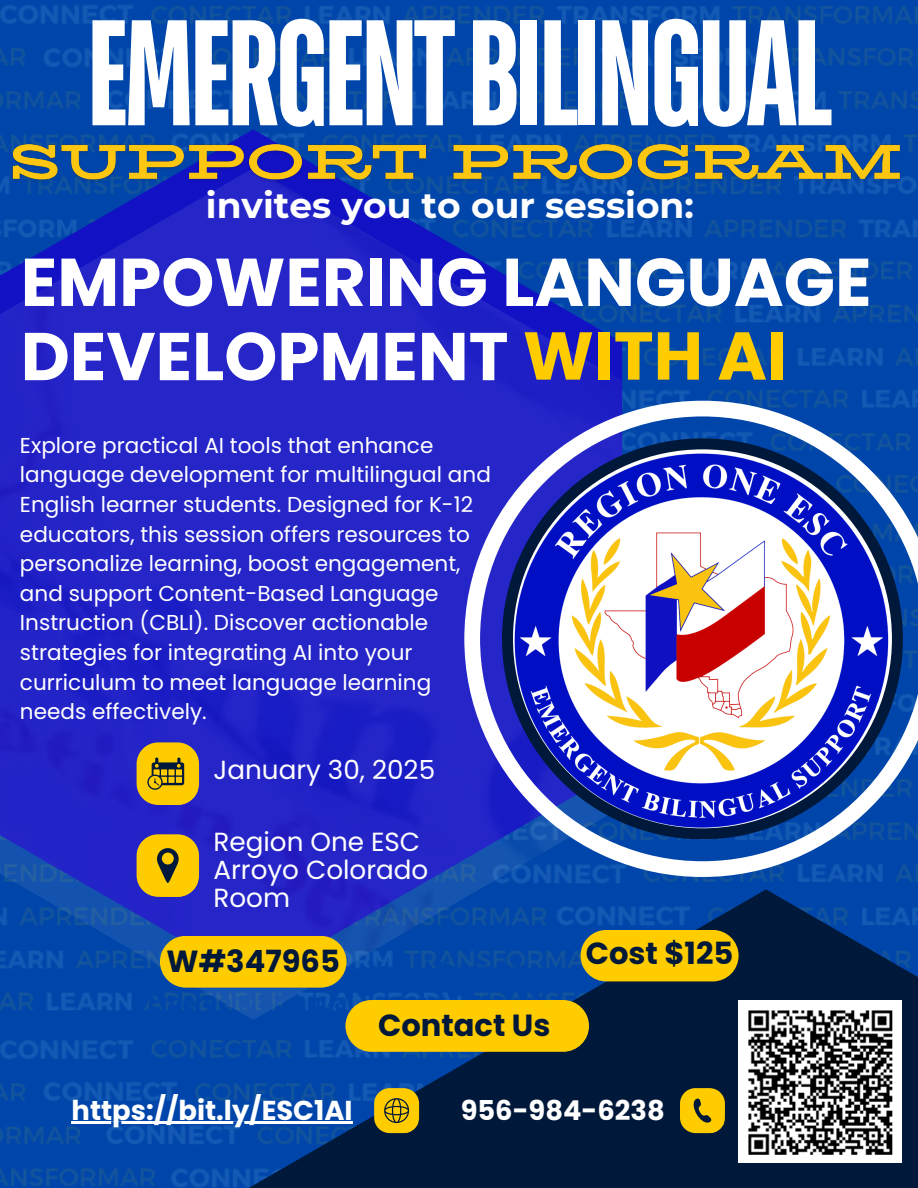
<style>
.page{position:relative;width:918px;height:1188px;background:#fff}
.page>*{position:absolute;margin:0;border:0;box-sizing:border-box;transform-origin:0 0}
.t1{font:700 150px "TT Bluescreens";letter-spacing:-.03em;color:#fff}
.t2{font:700 67.5px/74.2px "Poppins";color:#fff}
.t3{font:700 36px "Montserrat";color:#fff}
.t4{font:700 30.6px "Poppins";color:#001839}
.t5{font:700 27.3px "Poppins";color:#fff}
.t6{font:26.25px/28px "Poppins";color:#fff}
.t7{font:21.6px/29.5px "Poppins";color:#fff}
.s1{color:#fc0}
</style>
<div class="page">
<img style="left:0;top:0;width:918px;height:1188px">
<img style="left:0;top:168px;width:622px;height:852px">
<svg style="left:232px;top:889px;width:686px;height:299px;background:#042e6f"></svg>
<svg style="left:464px;top:401px;width:454px;height:476px"></svg>
<div style="left:502px;top:438px;width:401px;height:401px;background:#001839;border-radius:50%"></div>
<img style="left:513px;top:449px;width:379px;height:379px;border-radius:50%">
<div style="left:137px;top:742px;width:62px;height:63px;background:#fc0;border-radius:21px"></div>
<svg style="left:147px;top:758px;width:51px;height:47px"></svg>
<div style="left:137px;top:834px;width:62px;height:63px;background:#fc0;border-radius:21px"></div>
<svg style="left:157px;top:848px;width:41px;height:49px"></svg>
<div style="left:345px;top:1000px;width:244px;height:52px;background:#fc0;border-radius:26px"></div>
<div style="left:374px;top:1088px;width:45px;height:45px;background:#fc0;border-radius:15px"></div>
<svg style="left:384px;top:1098px;width:34px;height:35px"></svg>
<div style="left:680px;top:1088px;width:45px;height:45px;background:#fc0;border-radius:15px"></div>
<svg style="left:690px;top:1097px;width:34px;height:36px"></svg>
<hr style="left:72px;top:1122px;width:281px;height:2px;background:#fff">
<div style="left:160px;top:936px;width:187px;height:52px;background:#fc0;border-radius:26px"></div>
<div style="left:581px;top:930px;width:158px;height:51px;background:#fc0;border-radius:26px"></div>
<img style="left:739px;top:1000px;width:163px;height:162px">
<img style="left:5px;top:124px;width:903px;height:76px">
<h6 class="t1" style="left:86px;top:2px;width:747px">EMERGENTBILINGUAL</h6>
<h6 class="t3" style="left:206px;top:183px;width:490px">invites you to our session:</h6>
<h2 class="t2" style="left:21px;top:245px;width:852px">EMPOWERING LANGUAGE<br>DEVELOPMENT <span class="s1">WITH AI</span></h2>
<p class="t7" style="left:20px;top:430px;width:472px">Explore practical AI tools that enhance language development for multilingual and English learner students. Designed for K-12 educators, this session offers resources to personalize learning, boost engagement, and support Content-Based Language Instruction (CBLI). Discover actionable strategies for integrating AI into your curriculum to meet language learning needs effectively.</p>
<p class="t6" style="left:214px;top:756px;width:223px">January 30, 2025</p>
<p class="t6" style="left:214px;top:828px;width:208px">Region One ESC</p>
<p class="t6" style="left:214px;top:856px;width:216px">Arroyo Colorado<br>Room</p>
<h5 class="t4" style="left:167px;top:940px;width:175px">W#347965</h5>
<p class="t4" style="left:378px;top:1004px;width:174px">Contact Us</p>
<p class="t4" style="left:586px;top:932px;width:149px">Cost $125</p>
<p class="t5" style="left:72px;top:1091px;width:283px">https://bit.ly/ESC1AI</p>
<p class="t5" style="left:461px;top:1091px;width:206px">956-984-6238</p>
</div>
